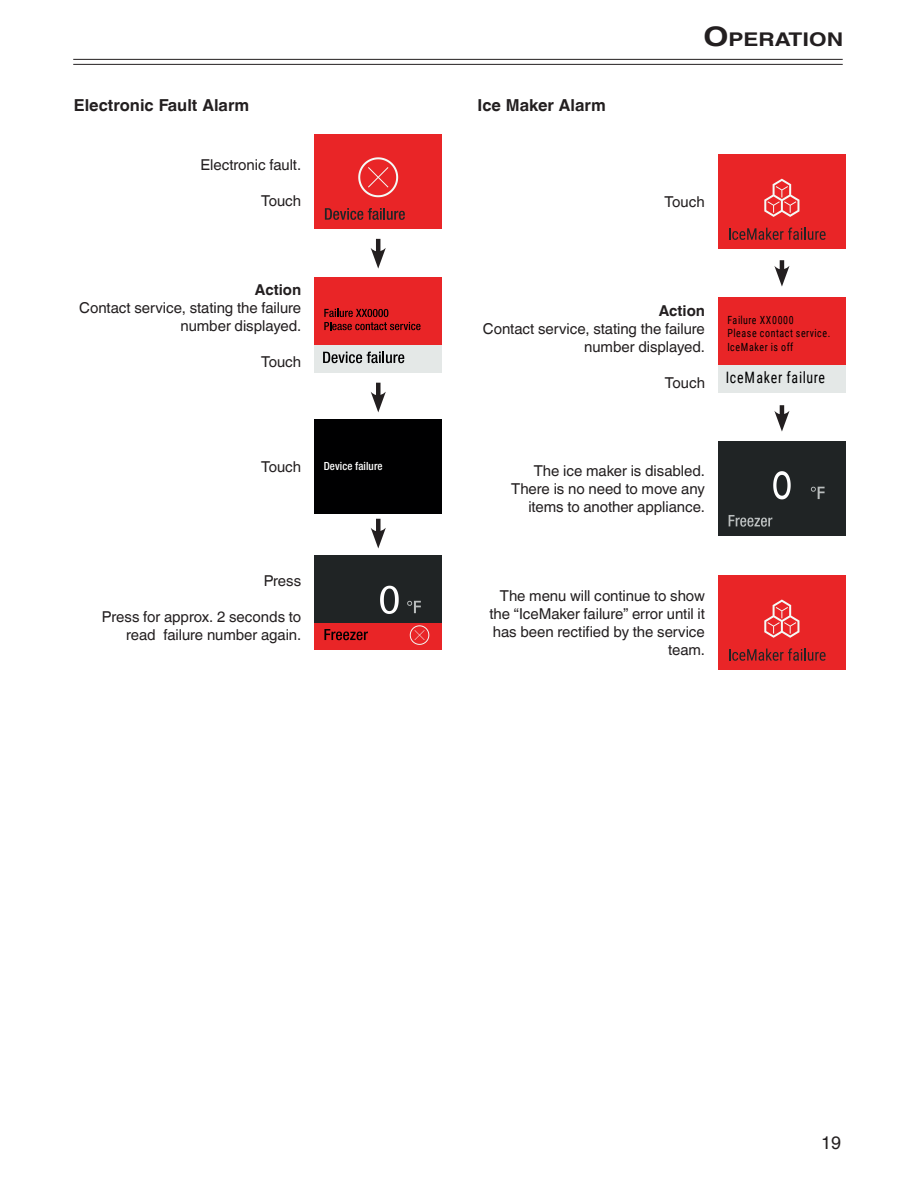
<style>
.page{position:relative;width:918px;height:1188px;background:#fff}
.page>*{position:absolute;margin:0;border:0;box-sizing:border-box;transform-origin:0 0}
.t1{font:700 18.9px "Helvetica Linotype";color:#231f20;scale:1.2 1}
.t2{font:18px "Helvetica Linotype";color:#231f20}
.t3{font:700 16.5px "Helvetica Linotype";color:#231f20}
.t4{font:15.75px "Roboto Condensed";letter-spacing:.06em;color:#000001;scale:.89 1}
.t5{font:15px/18px "Helvetica Linotype";letter-spacing:-.005em;color:#231f20;text-align:right}
.t6{font:700 15px "Helvetica Linotype";letter-spacing:-.005em;color:#231f20}
.t7{font:11.25px/13.5px "Roboto Condensed";letter-spacing:.06em;color:#000001;scale:.89 1}
.t8{font:500 condensed 11.25px "Helvetica Neue LT Pro";letter-spacing:.01em;color:#fff}
.s1{font-size:27px}
</style>
<div class="page">
<svg style="left:73px;top:63px;width:770px;height:1px"></svg>
<hr style="left:73px;top:59px;width:770px;height:1px;background:#231f20">
<hr style="left:73px;top:64px;width:770px;height:1px;background:#231f20">
<div style="left:314px;top:134px;width:128px;height:95px;background:#e92527"></div>
<svg style="left:325px;top:208px;width:80px;height:12px"></svg>
<svg style="left:358px;top:157px;width:40px;height:40px"></svg>
<hr style="left:376px;top:239px;width:4px;height:17px;background:#231f20">
<svg style="left:371px;top:248px;width:15px;height:21px"></svg>
<div style="left:314px;top:277px;width:128px;height:68px;background:#e92527"></div>
<div style="left:314px;top:345px;width:128px;height:27px;background:#e4e8e7"></div>
<svg style="left:323px;top:352px;width:81px;height:11px"></svg>
<svg style="left:324px;top:309px;width:97px;height:21px"></svg>
<div style="left:315px;top:622px;width:127px;height:27px;background:#e92527"></div>
<div style="left:315px;top:555px;width:127px;height:67px;background:#202425"></div>
<svg style="left:407px;top:601px;width:14px;height:12px"></svg>
<svg style="left:324px;top:629px;width:44px;height:11px"></svg>
<svg style="left:410px;top:625px;width:19px;height:20px"></svg>
<svg style="left:380px;top:586px;width:19px;height:28px"></svg>
<div style="left:376px;top:519px;width:5px;height:17px;background:#231f20"></div>
<svg style="left:371px;top:528px;width:15px;height:21px"></svg>
<div style="left:376px;top:383px;width:5px;height:17px;background:#231f20"></div>
<svg style="left:371px;top:392px;width:15px;height:20px"></svg>
<div style="left:314px;top:419px;width:128px;height:95px;background:#000001"></div>
<div style="left:718px;top:154px;width:128px;height:95px;background:#e92527"></div>
<svg style="left:729px;top:228px;width:97px;height:12px"></svg>
<svg style="left:764px;top:179px;width:35px;height:38px"></svg>
<div style="left:718px;top:298px;width:128px;height:67px;background:#e92527"></div>
<div style="left:718px;top:365px;width:128px;height:27px;background:#e4e8e7"></div>
<svg style="left:780px;top:260px;width:4px;height:6px"></svg>
<svg style="left:774px;top:266px;width:16px;height:21px"></svg>
<div style="left:718px;top:575px;width:128px;height:95px;background:#e92527"></div>
<svg style="left:729px;top:648px;width:97px;height:13px"></svg>
<svg style="left:764px;top:600px;width:35px;height:38px"></svg>
<svg style="left:780px;top:405px;width:4px;height:6px"></svg>
<svg style="left:774px;top:411px;width:16px;height:21px"></svg>
<div style="left:718px;top:441px;width:128px;height:94px;background:#202425"></div>
<svg style="left:811px;top:487px;width:14px;height:12px"></svg>
<svg style="left:729px;top:515px;width:43px;height:12px"></svg>
<svg style="left:773px;top:471px;width:18px;height:28px"></svg>
<p class="t3" style="left:74px;top:96px;width:177px">Electronic Fault Alarm</p>
<p class="t5" style="left:201px;top:156px;width:102px">Electronic fault.</p>
<p class="t5" style="left:261px;top:192px;width:42px">Touch</p>
<p class="t6" style="left:255px;top:281px;width:48px">Action</p>
<p class="t5" style="left:79px;top:298px;width:224px">Contact service, stating the failure number displayed.</p>
<p class="t5" style="left:261px;top:352px;width:42px">Touch</p>
<p class="t5" style="left:261px;top:458px;width:42px">Touch</p>
<p class="t8" style="left:324px;top:460px;width:60px">Device failure</p>
<p class="t5" style="left:264px;top:571px;width:39px">Press</p>
<p class="t5" style="left:102px;top:607px;width:201px">Press for approx. 2 seconds to read failure number again.</p>
<p class="t3" style="left:478px;top:96px;width:130px">Ice Maker Alarm</p>
<p class="t1" style="left:704px;top:29px;width:118px"><span class="s1">O</span>PERATION</p>
<p class="t5" style="left:665px;top:192px;width:42px">Touch</p>
<p class="t6" style="left:659px;top:302px;width:48px">Action</p>
<p class="t5" style="left:483px;top:320px;width:224px">Contact service, stating the failure number displayed.</p>
<p class="t5" style="left:665px;top:374px;width:42px">Touch</p>
<p class="t7" style="left:727px;top:313px;width:117px">Failure XX0000<br>Please contact service.<br>IceMaker is off</p>
<p class="t4" style="left:726px;top:366px;width:113px">IceMaker failure</p>
<p class="t5" style="left:511px;top:462px;width:195px">The ice maker is disabled.<br>There is no need to move any items to another appliance.</p>
<p class="t5" style="left:489px;top:586px;width:217px">The menu will continue to show the “IceMaker failure” error until it has been rectified by the service team.</p>
<p class="t2" style="left:821px;top:1133px;width:22px">19</p>
</div>
